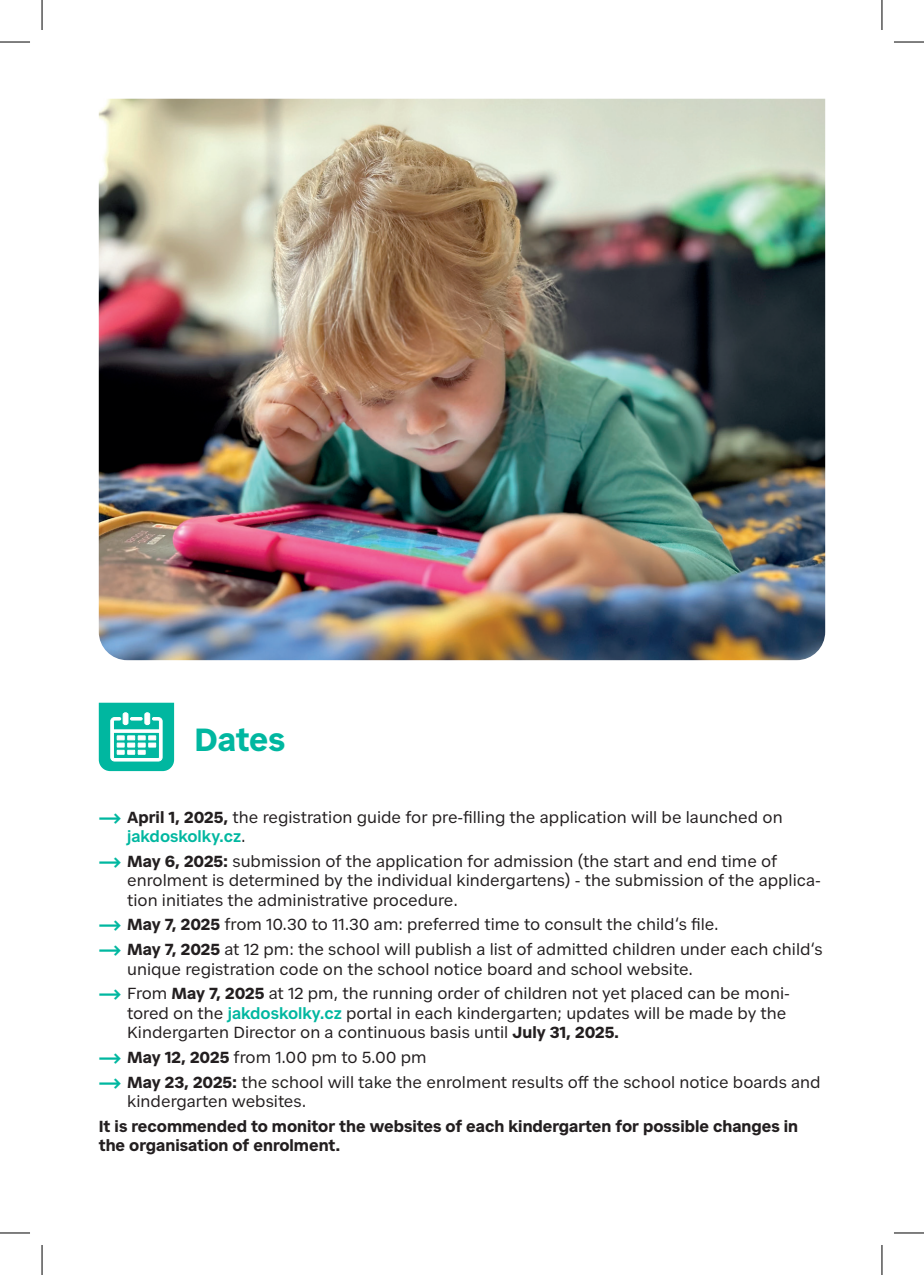
<style>
.page{position:relative;width:924px;height:1275px;background:#fff}
.page>*{position:absolute;margin:0;border:0;box-sizing:border-box;transform-origin:0 0}
.t1{font:700 32px "Civil Premium";letter-spacing:-.01em;color:#00b7a0}
.t2{font:16px/19.2px "Civil Premium";color:#231f20}
.t3{font:700 16px/19.2px "Civil Premium";color:#231f20}
.s1{font-weight:700;color:#00b7a0}
.s2{font-weight:700}
.s3{font-weight:600;color:#00b7a0}
</style>
<div class="page">
<img style="left:99px;top:99px;width:725px;height:561px">
<svg style="left:99px;top:702px;width:75px;height:69px"></svg>
<hr style="left:0;top:42px;width:30px;height:1px;background:#000">
<hr style="left:893px;top:42px;width:30px;height:1px;background:#000">
<hr style="left:0;top:1232px;width:30px;height:1px;background:#000">
<hr style="left:893px;top:1232px;width:30px;height:1px;background:#000">
<hr style="left:42px;top:0;width:1px;height:30px;background:#000">
<hr style="left:42px;top:1245px;width:1px;height:30px;background:#000">
<hr style="left:881px;top:0;width:1px;height:30px;background:#000">
<hr style="left:881px;top:1245px;width:1px;height:30px;background:#000">
<p class="t1" style="left:194px;top:715px;width:92px">Dates</p>
<p class="t2" style="left:127px;top:806px;width:656px;text-indent:-28px"><span class="s1">⟶</span> <span class="s2">April 1, 2025,</span> the registration guide for pre-filling the application will be launched on <span class="s3">jakdoskolky.cz</span>.</p>
<p class="t2" style="left:127px;top:850px;width:695px;text-indent:-28px"><span class="s1">⟶</span> <span class="s2">May 6, 2025:</span> submission of the application for admission (the start and end time of enrolment is determined by the individual kindergartens) - the submission of the applica&shy;tion initiates the administrative procedure.</p>
<p class="t2" style="left:99px;top:913px;width:621px"><span class="s1">⟶</span> <span class="s2">May 7, 2025</span> from 10.30 to 11.30 am: preferred time to consult the child‘s file.</p>
<p class="t2" style="left:127px;top:938px;width:696px;text-indent:-28px"><span class="s1">⟶</span> <span class="s2">May 7, 2025</span> at 12 pm: the school will publish a list of admitted children under each child‘s unique registration code on the school notice board and school website.</p>
<p class="t2" style="left:127px;top:982px;width:664px;text-indent:-28px"><span class="s1">⟶</span> From <span class="s2">May 7, 2025</span> at 12 pm, the running order of children not yet placed can be moni&shy;tored on the <span class="s3">jakdoskolky.cz</span> portal in each kindergarten; updates will be made by the<br>Kindergarten Director on a continuous basis until <span class="s2">July 31, 2025.</span></p>
<p class="t2" style="left:99px;top:1046px;width:329px"><span class="s1">⟶</span> <span class="s2">May 12, 2025</span> from 1.00 pm to 5.00 pm</p>
<p class="t2" style="left:127px;top:1071px;width:694px;text-indent:-28px"><span class="s1">⟶</span> <span class="s2">May 23, 2025:</span> the school will take the enrolment results off the school notice boards and kindergarten websites.</p>
<p class="t3" style="left:99px;top:1115px;width:700px">It is recommended to monitor the websites of each kindergarten for possible changes in the organisation of enrolment.</p>
</div>
